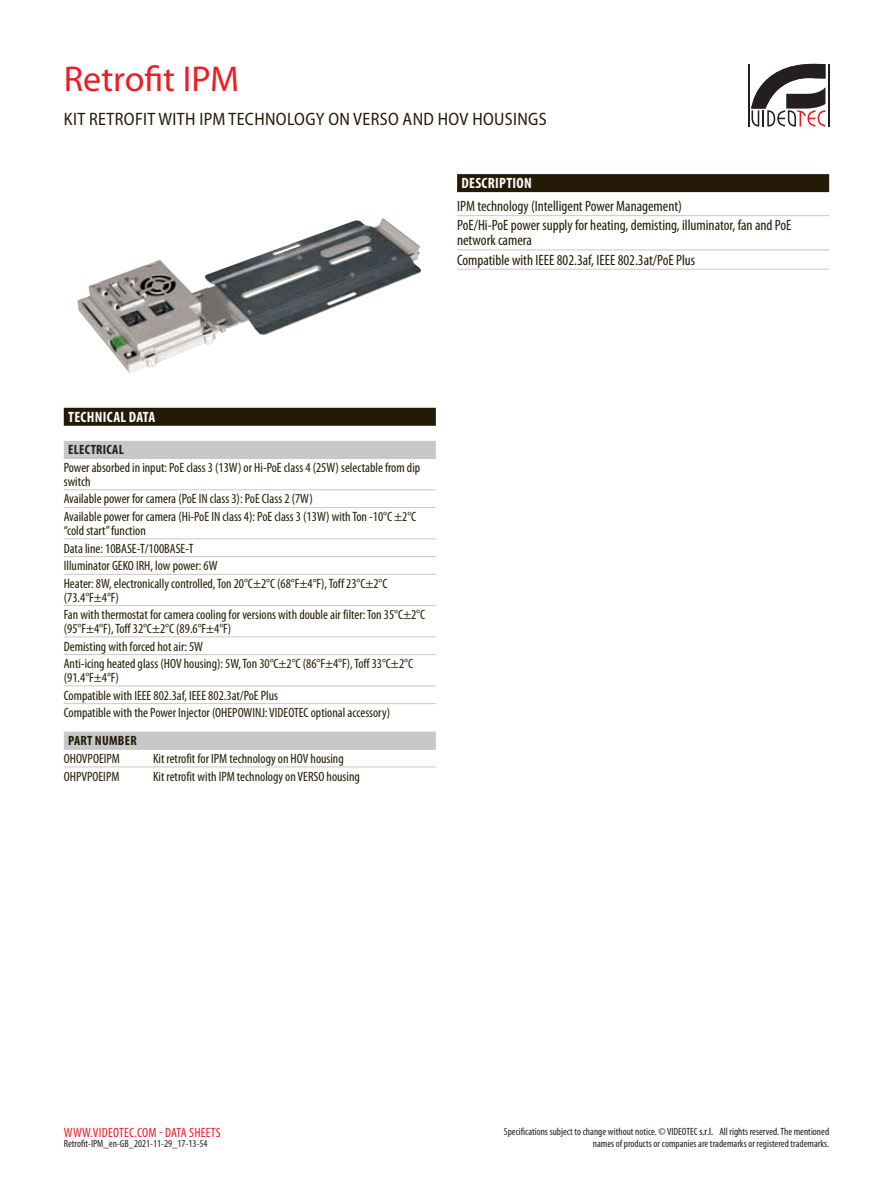
<style>
.page{position:relative;width:893px;height:1191px;background:#fff}
.page>*{position:absolute;margin:0;border:0;box-sizing:border-box;transform-origin:0 0}
.t1{font:36px "Myriad Pro";color:#ee1d23}
.t2{font:semi-condensed 18px "Myriad Pro";letter-spacing:.02em;color:#251a05}
.t3{font:condensed 15px/19.2px "Myriad Pro";color:#251a05}
.t4{font:700 condensed 15px "Myriad Pro";letter-spacing:.02em;color:#fcfcfc}
.t5{font:condensed 13.5px/17.7px "Myriad Pro";color:#251a05}
.t6{font:condensed 13.5px "Myriad Pro";letter-spacing:.02em;color:#ee1d23}
.t7{font:700 condensed 13.5px "Myriad Pro";letter-spacing:.02em;color:#231f20}
.t8{font:700 condensed 13.5px "Myriad Pro";letter-spacing:.02em;color:#251a05}
.t9{font:condensed 10.5px/12.6px "Myriad Pro";color:#231f20;text-align:right}
.s1{color:#000}
</style>
<div class="page">
<hr style="left:748px;top:64px;width:2px;height:62px;background:#231f20">
<hr style="left:828px;top:64px;width:1px;height:62px;background:#231f20">
<svg style="left:751px;top:64px;width:74px;height:63px"></svg>
<img style="left:77px;top:218px;width:344px;height:155px">
<div style="left:457px;top:174px;width:372px;height:18px;background:#251a05"></div>
<hr style="left:457px;top:215px;width:372px;height:1px;background:#c7c8ca">
<hr style="left:457px;top:249px;width:372px;height:1px;background:#c7c8ca">
<hr style="left:457px;top:269px;width:372px;height:1px;background:#c7c8ca">
<div style="left:64px;top:408px;width:372px;height:18px;background:#251a05"></div>
<div style="left:64px;top:441px;width:372px;height:18px;background:#c7c8ca"></div>
<hr style="left:64px;top:489px;width:372px;height:1px;background:#c7c8ca">
<hr style="left:64px;top:507px;width:372px;height:1px;background:#c7c8ca">
<hr style="left:64px;top:538px;width:372px;height:1px;background:#c7c8ca">
<hr style="left:64px;top:556px;width:372px;height:1px;background:#c7c8ca">
<hr style="left:64px;top:574px;width:372px;height:1px;background:#c7c8ca">
<hr style="left:64px;top:605px;width:372px;height:1px;background:#c7c8ca">
<hr style="left:64px;top:636px;width:372px;height:1px;background:#c7c8ca">
<hr style="left:64px;top:654px;width:372px;height:1px;background:#c7c8ca">
<hr style="left:64px;top:685px;width:372px;height:1px;background:#c7c8ca">
<hr style="left:64px;top:703px;width:372px;height:1px;background:#c7c8ca">
<div style="left:64px;top:731px;width:372px;height:18px;background:#c7c8ca"></div>
<hr style="left:64px;top:749px;width:372px;height:1px;background:#c7c8ca">
<hr style="left:64px;top:766px;width:372px;height:1px;background:#c7c8ca">
<h1 class="t1" style="left:64px;top:59px;width:177px">Retrofit IPM</h1>
<h2 class="t2" style="left:64px;top:109px;width:484px">KIT RETROFIT WITH IPM TECHNOLOGY ON VERSO AND HOV HOUSINGS</h2>
<p class="t4" style="left:461px;top:175px;width:72px">DESCRIPTION</p>
<p class="t3" style="left:457px;top:197px;width:336px">IPM technology (Intelligent Power Management)<br>PoE/Hi-PoE power supply for heating, demisting, illuminator, fan and PoE</p>
<p class="t3" style="left:457px;top:231px;width:240px">network camera<br>Compatible with IEEE 802.3af, IEEE 802.3at/PoE Plus</p>
<p class="t4" style="left:68px;top:408px;width:89px">TECHNICAL DATA</p>
<p class="t7" style="left:68px;top:442px;width:57px">ELECTRICAL</p>
<p class="t5" style="left:64px;top:461px;width:358px;line-height:13.5px">Power absorbed in input: PoE class 3 (13W) or Hi-PoE class 4 (25W) selectable from dip switch</p>
<p class="t5" style="left:64px;top:490px;width:354px">Available power for camera (PoE IN class 3): PoE Class 2 (7W)<br>Available power for camera (Hi-PoE IN class 4): PoE class 3 (13W) with Ton -10°C ±2°C</p>
<p class="t5" style="left:64px;top:522px;width:325px">“cold start” function<br>Data line: 10BASE-T/100BASE-T<br>Illuminator GEKO IRH, low power: 6W<br>Heater: 8W, electronically controlled, Ton 20°C±2°C (68°F±4°F), Toff 23°C±2°C</p>
<p class="t5" style="left:64px;top:588px;width:363px">(73.4°F±4°F)<br>Fan with thermostat for camera cooling for versions with double air filter: Ton 35°C±2°C</p>
<p class="t5" style="left:64px;top:620px;width:351px">(95°F±4°F), Toff 32°C±2°C (89.6°F±4°F)<br>Demisting with forced hot air: 5W<br>Anti-icing heated glass (HOV housing): 5W, Ton 30°C±2°C (86°F±4°F), Toff 33°C±2°C</p>
<p class="t5" style="left:64px;top:669px;width:328px">(91.4°F±4°F)<br>Compatible with IEEE 802.3af, IEEE 802.3at/PoE Plus<br>Compatible with the Power Injector (OHEPOWINJ: VIDEOTEC optional accessory)</p>
<p class="t8" style="left:68px;top:733px;width:70px">PART NUMBER</p>
<p class="t5" style="left:64px;top:750px;width:58px">OHOVPOEIPM</p>
<p class="t5" style="left:153px;top:750px;width:192px">Kit retrofit for IPM technology on HOV housing</p>
<p class="t5" style="left:64px;top:767px;width:57px">OHPVPOEIPM</p>
<p class="t5" style="left:153px;top:767px;width:208px">Kit retrofit with IPM technology on VERSO housing</p>
<p class="t6" style="left:64px;top:1125px;width:158px">WWW.VIDEOTEC.COM - DATA SHEETS</p>
<p class="t9" style="left:504px;top:1125px;width:211px">Specifications subject to change without notice. © VIDEOTEC <span class="s1">s.r.l.</span></p>
<p class="t9" style="left:593px;top:1125px;width:238px">All rights reserved. The mentioned<br>names of products or companies are trademarks or registered trademarks.</p>
<p class="t9" style="left:64px;top:1137px;width:145px">Retrofit-IPM_en-GB_2021-11-29_17-13-54</p>
</div>
